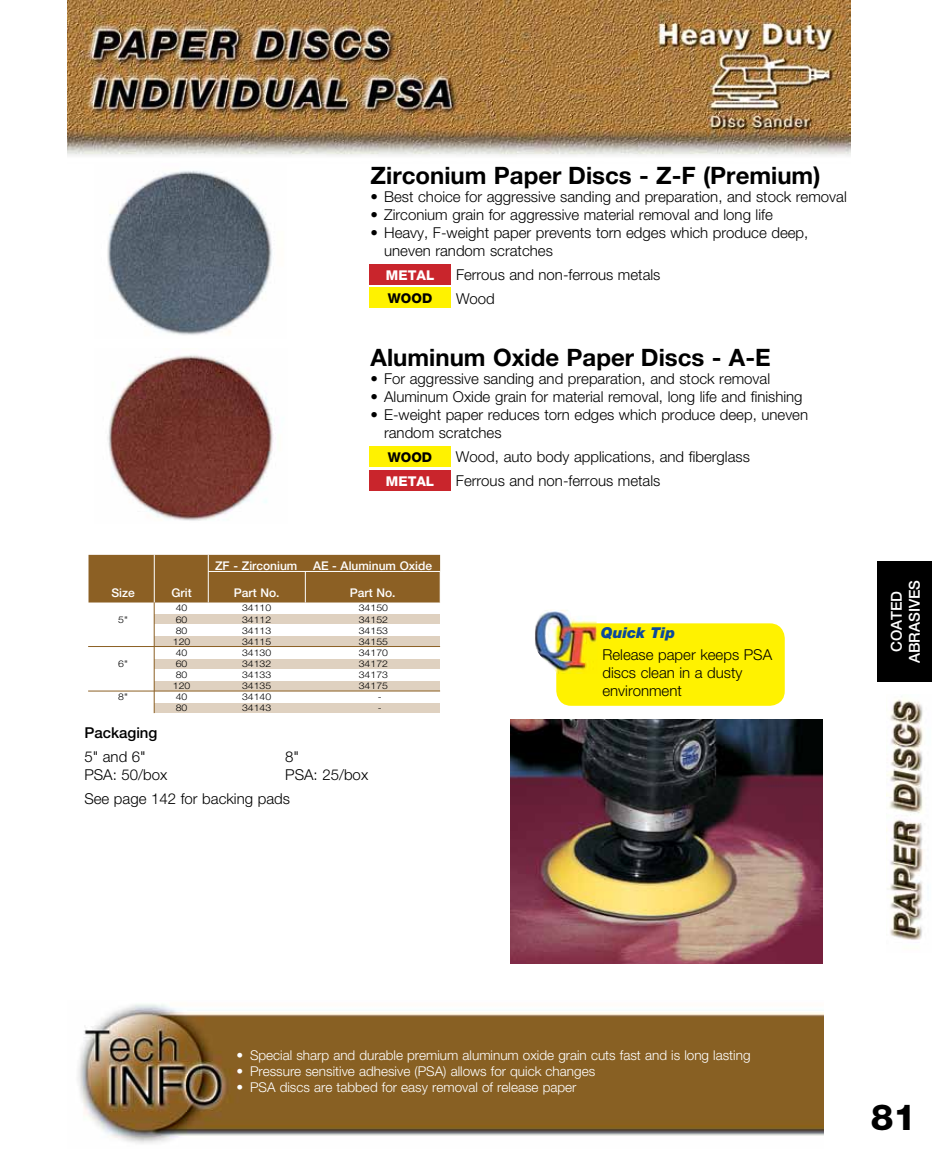
<style>
.page{position:relative;width:932px;height:1175px;background:#fff}
.page>*{position:absolute;margin:0;border:0;box-sizing:border-box;transform-origin:0 0}
.t1{font:800 36px "Helvetica Neue";color:#000}
.t2{font:700 24px "Helvetica Neue";color:#000}
.t3{font:300 15px/18px "Helvetica Neue";color:#000}
.t4{font:500 15px/18px "Helvetica Neue";color:#fff;text-align:center}
.t5{font:500 15px "Helvetica Neue";color:#000}
.t6{font:italic 900 15px "Helvetica Neue";color:#0c499c}
.t7{font:300 13.5px "Helvetica Neue";color:#fff}
.t8{font:800 13.5px "Helvetica Neue";color:#fff}
.t9{font:800 13.5px "Helvetica Neue";color:#000}
.t10{font:500 12px "Helvetica Neue";color:#fff}
.t11{font:300 9.3px "Helvetica Neue";color:#000;scale:1.14 1}
</style>
<div class="page">
<img style="left:67px;top:0;width:783px;height:156px">
<img style="left:77px;top:1004px;width:746px;height:140px">
<div style="left:88px;top:555px;width:352px;height:47px;background:#8c6024"></div>
<hr style="left:208px;top:555px;width:1px;height:47px;background:#fff">
<div style="left:154px;top:659px;width:286px;height:9px;background:#dfd1c0"></div>
<div style="left:154px;top:636px;width:286px;height:10px;background:#dfd1c0"></div>
<div style="left:154px;top:614px;width:286px;height:10px;background:#dfd1c0"></div>
<div style="left:154px;top:681px;width:286px;height:10px;background:#dfd1c0"></div>
<hr style="left:88px;top:646px;width:352px;height:1px;background:#8c6024">
<hr style="left:154px;top:555px;width:1px;height:47px;background:#fff">
<div style="left:154px;top:703px;width:286px;height:10px;background:#dfd1c0"></div>
<hr style="left:88px;top:690px;width:352px;height:1px;background:#8c6024">
<hr style="left:154px;top:602px;width:1px;height:111px;background:#8c6024">
<hr style="left:305px;top:571px;width:1px;height:31px;background:#fff">
<hr style="left:208px;top:571px;width:232px;height:1px;background:#fff">
<div style="left:369px;top:446px;width:82px;height:21px;background:#fff200"></div>
<div style="left:369px;top:470px;width:82px;height:21px;background:#c9252c"></div>
<div style="left:369px;top:288px;width:82px;height:20px;background:#fff200"></div>
<div style="left:369px;top:264px;width:82px;height:21px;background:#c9252c"></div>
<img style="left:510px;top:719px;width:312px;height:244px">
<img style="left:107px;top:170px;width:165px;height:165px">
<img style="left:107px;top:355px;width:168px;height:166px">
<div style="left:557px;top:625px;width:226px;height:79px;background:#fff200;border-radius:14px"></div>
<div style="left:556px;top:623px;width:228px;height:83px;border:3px solid #fff200;border-radius:14px"></div>
<img style="left:535px;top:610px;width:62px;height:64px">
<img style="left:886px;top:699px;width:37px;height:241px">
<div style="left:891px;top:561px;width:41px;height:120px;background:#000"></div>
<div style="left:877px;top:561px;width:54px;height:120px;background:#000"></div>
<h2 class="t2" style="left:370px;top:161px;width:451px">Zirconium Paper Discs - Z-F (Premium)</h2>
<p class="t3" style="left:370px;top:187px;width:477px">• Best choice for aggressive sanding and preparation, and stock removal</p>
<p class="t3" style="left:370px;top:205px;width:403px">• Zirconium grain for aggressive material removal and long life</p>
<p class="t3" style="left:384px;top:223px;width:426px;text-indent:-14px">• Heavy, F-weight paper prevents torn edges which produce deep, uneven random scratches</p>
<p class="t3" style="left:456px;top:262px;width:206px;line-height:24px">Ferrous and non-ferrous metals<br>Wood</p>
<p class="t8" style="left:386px;top:267px;width:50px">METAL</p>
<p class="t9" style="left:388px;top:290px;width:46px">WOOD</p>
<h2 class="t2" style="left:370px;top:342px;width:401px">Aluminum Oxide Paper Discs - A-E</h2>
<p class="t3" style="left:370px;top:369px;width:401px">• For aggressive sanding and preparation, and stock removal</p>
<p class="t3" style="left:370px;top:387px;width:433px">• Aluminum Oxide grain for material removal, long life and finishing</p>
<p class="t3" style="left:384px;top:405px;width:425px;text-indent:-14px">• E-weight paper reduces torn edges which produce deep, uneven random scratches</p>
<p class="t3" style="left:456px;top:444px;width:295px;line-height:24px">Wood, auto body applications, and fiberglass<br>Ferrous and non-ferrous metals</p>
<p class="t9" style="left:388px;top:449px;width:46px">WOOD</p>
<p class="t8" style="left:386px;top:473px;width:50px">METAL</p>
<p class="t10" style="left:215px;top:558px;width:84px">ZF - Zirconium</p>
<p class="t10" style="left:313px;top:558px;width:121px">AE - Aluminum Oxide</p>
<p class="t10" style="left:111px;top:585px;width:25px">Size</p>
<p class="t10" style="left:171px;top:585px;width:22px">Grit</p>
<p class="t10" style="left:234px;top:585px;width:47px">Part No.</p>
<p class="t10" style="left:350px;top:585px;width:47px">Part No.</p>
<p class="t11" style="left:176px;top:602px;width:12px">40</p>
<p class="t11" style="left:242px;top:602px;width:27px">34110</p>
<p class="t11" style="left:359px;top:602px;width:27px">34150</p>
<p class="t11" style="left:118px;top:613px;width:10px">5"</p>
<p class="t11" style="left:176px;top:613px;width:12px">60</p>
<p class="t11" style="left:242px;top:613px;width:27px">34112</p>
<p class="t11" style="left:359px;top:613px;width:27px">34152</p>
<p class="t11" style="left:176px;top:624px;width:12px">80</p>
<p class="t11" style="left:242px;top:624px;width:27px">34113</p>
<p class="t11" style="left:359px;top:624px;width:27px">34153</p>
<p class="t11" style="left:173px;top:635px;width:17px">120</p>
<p class="t11" style="left:242px;top:635px;width:27px">34115</p>
<p class="t11" style="left:359px;top:635px;width:27px">34155</p>
<p class="t11" style="left:176px;top:647px;width:12px">40</p>
<p class="t11" style="left:242px;top:647px;width:27px">34130</p>
<p class="t11" style="left:359px;top:647px;width:27px">34170</p>
<p class="t11" style="left:118px;top:658px;width:10px">6"</p>
<p class="t11" style="left:176px;top:658px;width:12px">60</p>
<p class="t11" style="left:242px;top:658px;width:27px">34132</p>
<p class="t11" style="left:359px;top:658px;width:27px">34172</p>
<p class="t11" style="left:176px;top:669px;width:12px">80</p>
<p class="t11" style="left:242px;top:669px;width:27px">34133</p>
<p class="t11" style="left:359px;top:669px;width:27px">34173</p>
<p class="t11" style="left:173px;top:680px;width:17px">120</p>
<p class="t11" style="left:242px;top:680px;width:27px">34135</p>
<p class="t11" style="left:359px;top:680px;width:27px">34175</p>
<p class="t11" style="left:118px;top:691px;width:10px">8"</p>
<p class="t11" style="left:176px;top:691px;width:12px">40</p>
<p class="t11" style="left:242px;top:691px;width:27px">34140</p>
<p class="t11" style="left:378px;top:691px;width:5px">-</p>
<p class="t11" style="left:176px;top:702px;width:12px">80</p>
<p class="t11" style="left:242px;top:702px;width:27px">34143</p>
<p class="t11" style="left:378px;top:702px;width:5px">-</p>
<p class="t5" style="left:84px;top:724px;width:75px">Packaging</p>
<p class="t3" style="left:84px;top:747px;width:63px">5" and 6"</p>
<p class="t3" style="left:285px;top:747px;width:15px">8"</p>
<p class="t3" style="left:84px;top:765px;width:84px">PSA: 50/box</p>
<p class="t3" style="left:84px;top:762px;width:285px;line-height:24px;text-indent:201px">PSA: 25/box<br>See page 142 for backing pads</p>
<p class="t6" style="left:601px;top:623px;width:76px">Quick Tip</p>
<p class="t3" style="left:602px;top:645px;width:171px">Release paper keeps PSA discs clean in a dusty environment</p>
<p class="t4" style="left:887px;top:663px;width:85px;rotate:-90deg">COATED<br>ABRASIVES</p>
<p class="t4" style="left:909px;top:658px;width:76px;rotate:-90deg">GRINDING</p>
<p class="t7" style="left:236px;top:1046px;width:515px">• Special sharp and durable premium aluminum oxide grain cuts fast and is long lasting</p>
<p class="t7" style="left:236px;top:1063px;width:360px">• Pressure sensitive adhesive (PSA) allows for quick changes</p>
<p class="t7" style="left:236px;top:1079px;width:341px">• PSA discs are tabbed for easy removal of release paper</p>
<h1 class="t1" style="left:870px;top:1095px;width:47px">81</h1>
</div>
